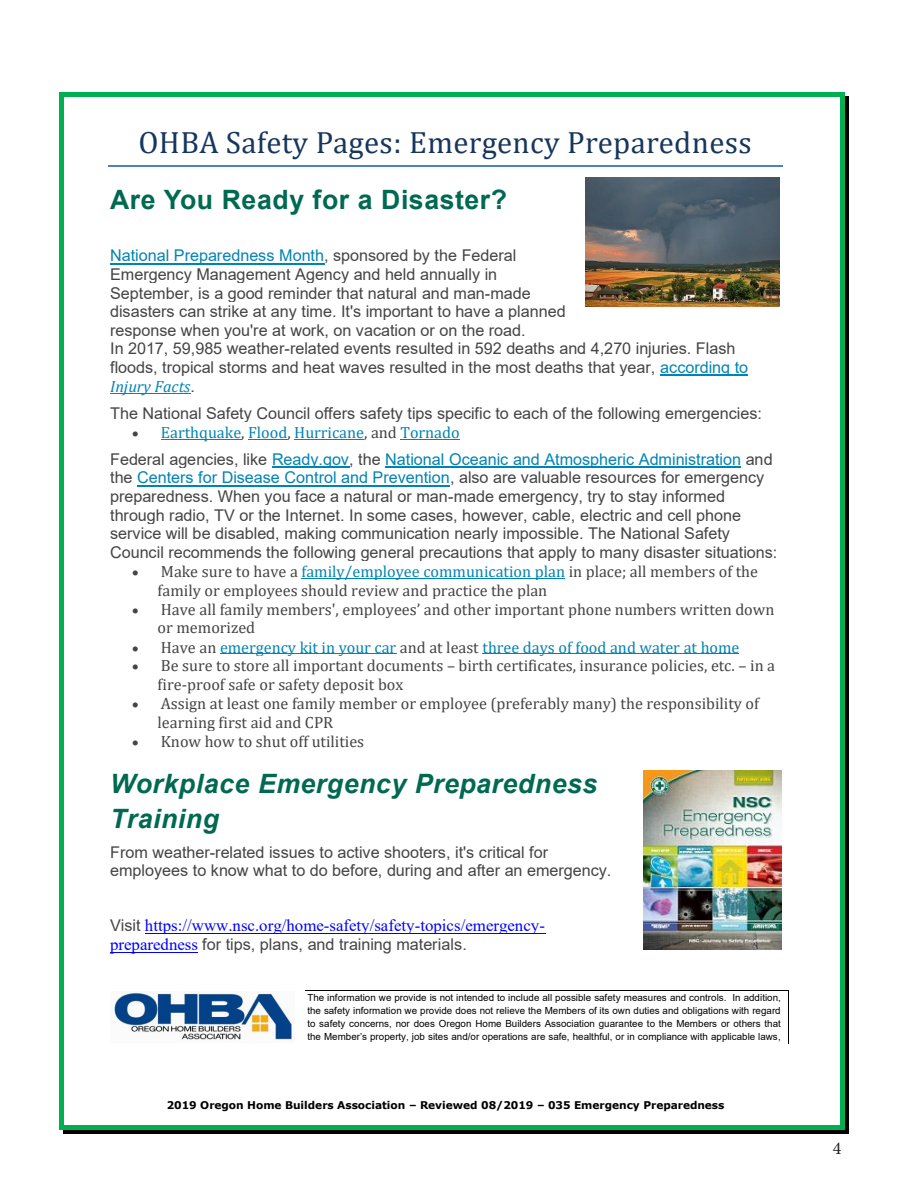
<style>
.page{position:relative;width:918px;height:1188px;background:#fff}
.page>*{position:absolute;margin:0;border:0;box-sizing:border-box;transform-origin:0 0}
.t1{font:30.9px "Cambria";letter-spacing:.01em;color:#17365d}
.t2{font:italic 700 26.7px/35.2px "Arial";letter-spacing:.02em;color:#006951}
.t3{font:700 26.7px "Arial";letter-spacing:.02em;color:#006951}
.t4{font:18px "Minion Pro";color:#231f20}
.t5{font:16.8px "Times New Roman";color:#00f}
.t6{font:16.2px/18.6px "Arial";letter-spacing:-.005em;color:#444}
.t7{font:16.2px/18.9px "Cambria";color:#444}
.t8{font:16.2px/27.2px "Arial";letter-spacing:-.005em;color:#0084b4}
.t9{font:16.2px "Cambria";color:#0084b4}
.t10{font:700 10.65px "Verdana";color:#000}
.t11{font:9.75px/13px "Arial";color:#000;text-align:justify}
.s1{color:#0084b4}
.s2{font-family:"Cambria";font-style:italic;color:#0084b4}
.s3{color:#444}
.s4{font-family:"Cambria"}
.s5{font-family:"Cambria";color:#444}
.s6{font-family:"Arial";font-size:16.2px;color:#444}
.s7{font-family:"Times New Roman";font-size:16.8px;color:#00f}
</style>
<div class="page">
<img style="left:586px;top:177px;width:194px;height:130px">
<img style="left:644px;top:771px;width:137px;height:178px">
<hr style="left:108px;top:165px;width:675px;height:2px;background:#4f81bd">
<hr style="left:110px;top:263px;width:214px;height:1px;background:#0084b4">
<hr style="left:660px;top:375px;width:88px;height:1px;background:#0084b4">
<hr style="left:110px;top:393px;width:80px;height:1px;background:#0084b4">
<hr style="left:161px;top:439px;width:80px;height:1px;background:#0084b4">
<hr style="left:248px;top:439px;width:39px;height:1px;background:#0084b4">
<hr style="left:294px;top:439px;width:70px;height:1px;background:#0084b4">
<hr style="left:400px;top:439px;width:60px;height:1px;background:#0084b4">
<hr style="left:272px;top:467px;width:77px;height:1px;background:#0084b4">
<hr style="left:385px;top:467px;width:356px;height:1px;background:#0084b4">
<hr style="left:137px;top:485px;width:313px;height:1px;background:#0084b4">
<hr style="left:302px;top:578px;width:263px;height:1px;background:#0084b4">
<hr style="left:220px;top:654px;width:176px;height:1px;background:#0084b4">
<hr style="left:482px;top:654px;width:257px;height:1px;background:#0084b4">
<hr style="left:145px;top:933px;width:400px;height:1px;background:#00f">
<hr style="left:110px;top:952px;width:88px;height:1px;background:#00f">
<hr style="left:305px;top:990px;width:484px;height:1px;background:#000">
<img style="left:112px;top:992px;width:183px;height:49px">
<svg style="left:60px;top:92px;width:4px;height:4px"></svg>
<hr style="left:64px;top:92px;width:776px;height:4px;background:#00b050">
<svg style="left:840px;top:92px;width:4px;height:4px"></svg>
<hr style="left:60px;top:96px;width:4px;height:1030px;background:#00b050">
<svg style="left:844px;top:96px;width:4px;height:1030px;background:#002c14"></svg>
<hr style="left:840px;top:96px;width:4px;height:1030px;background:#00b050">
<svg style="left:60px;top:1126px;width:4px;height:4px"></svg>
<hr style="left:64px;top:1130px;width:776px;height:4px;background:#000">
<hr style="left:64px;top:1126px;width:776px;height:4px;background:#00b050">
<svg style="left:840px;top:1126px;width:8px;height:8px"></svg>
<p class="t1" style="left:138px;top:124px;width:615px">OHBA Safety Pages: Emergency Preparedness</p>
<p class="t3" style="left:110px;top:181px;width:399px">Are You Ready for a Disaster?</p>
<p class="t6" style="left:110px;top:246px;width:640px"><span class="s1">National Preparedness Month</span>, sponsored by the Federal<br>Emergency Management Agency and held annually in<br>September, is a good reminder that natural and man-made<br>disasters can strike at any time. It's important to have a planned<br>response when you're at work, on vacation or on the road.<br>In 2017, 59,985 weather-related events resulted in 592 deaths and 4,270 injuries. Flash floods, tropical storms and heat waves resulted in the most deaths that year, <span class="s1">according to </span><span class="s2">Injury Facts</span>.</p>
<p class="t6" style="left:110px;top:404px;width:653px">The National Safety Council offers safety tips specific to each of the following emergencies:</p>
<p class="t8" style="left:110px;top:418px;width:664px;text-indent:22px"><span class="s3">•</span> <span class="s4">Earthquake</span><span class="s5">,</span> <span class="s4">Flood</span><span class="s5">,</span> <span class="s4">Hurricane</span><span class="s5">, and</span> <span class="s4">Tornado<br></span><span class="s3">Federal agencies, like</span> Ready.gov<span class="s3">, the</span> National Oceanic and Atmospheric Administration <span class="s3">and</span></p>
<p class="t6" style="left:110px;top:468px;width:669px">the <span class="s1">Centers for Disease Control and Prevention</span>, also are valuable resources for emergency preparedness. When you face a natural or man-made emergency, try to stay informed through radio, TV or the Internet. In some cases, however, cable, electric and cell phone service will be disabled, making communication nearly impossible. The National Safety Council recommends the following general precautions that apply to many disaster situations:</p>
<p class="t7" style="left:158px;top:562px;width:602px;text-indent:-25px">• Make sure to have a <span class="s1">family/employee communication plan</span> in place; all members of the family or employees should review and practice the plan</p>
<p class="t7" style="left:158px;top:600px;width:618px;text-indent:-25px">• Have all family members', employees’ and other important phone numbers written down or memorized</p>
<p class="t9" style="left:132px;top:637px;width:609px"><span class="s3">• Have an</span> emergency kit in your car <span class="s3">and at least</span> three days of food and water at home</p>
<p class="t7" style="left:158px;top:656px;width:619px;text-indent:-25px">• Be sure to store all important documents – birth certificates, insurance policies, etc. – in a fire-proof safe or safety deposit box</p>
<p class="t7" style="left:158px;top:694px;width:603px;text-indent:-25px">• Assign at least one family member or employee (preferably many) the responsibility of learning first aid and CPR</p>
<p class="t7" style="left:132px;top:732px;width:233px">• Know how to shut off utilities</p>
<p class="t2" style="left:110px;top:767px;width:489px">Workplace Emergency Preparedness<br>Training</p>
<p class="t6" style="left:110px;top:843px;width:503px">From weather-related issues to active shooters, it's critical for employees to know what to do before, during and after an emergency.</p>
<p class="t5" style="left:110px;top:914px;width:436px"><span class="s6">Visit</span> https://www.nsc.org/home-safety/safety-topics/emergency-</p>
<p class="t6" style="left:110px;top:935px;width:358px"><span class="s7">preparedness</span> for tips, plans, and training materials.</p>
<p class="t11" style="left:307px;top:991px;width:475px">The information we provide is not intended to include all possible safety measures and controls. In addition, the safety information we provide does not relieve the Members of its own duties and obligations with regard to safety concerns, nor does Oregon Home Builders Association guarantee to the Members or others that the Member’s property, job sites and/or operations are safe, healthful, or in compliance with applicable laws,</p>
<p class="t10" style="left:167px;top:1097px;width:559px">2019 Oregon Home Builders Association – Reviewed 08/2019 – 035 Emergency Preparedness</p>
<p class="t4" style="left:833px;top:1136px;width:10px">4</p>
</div>
